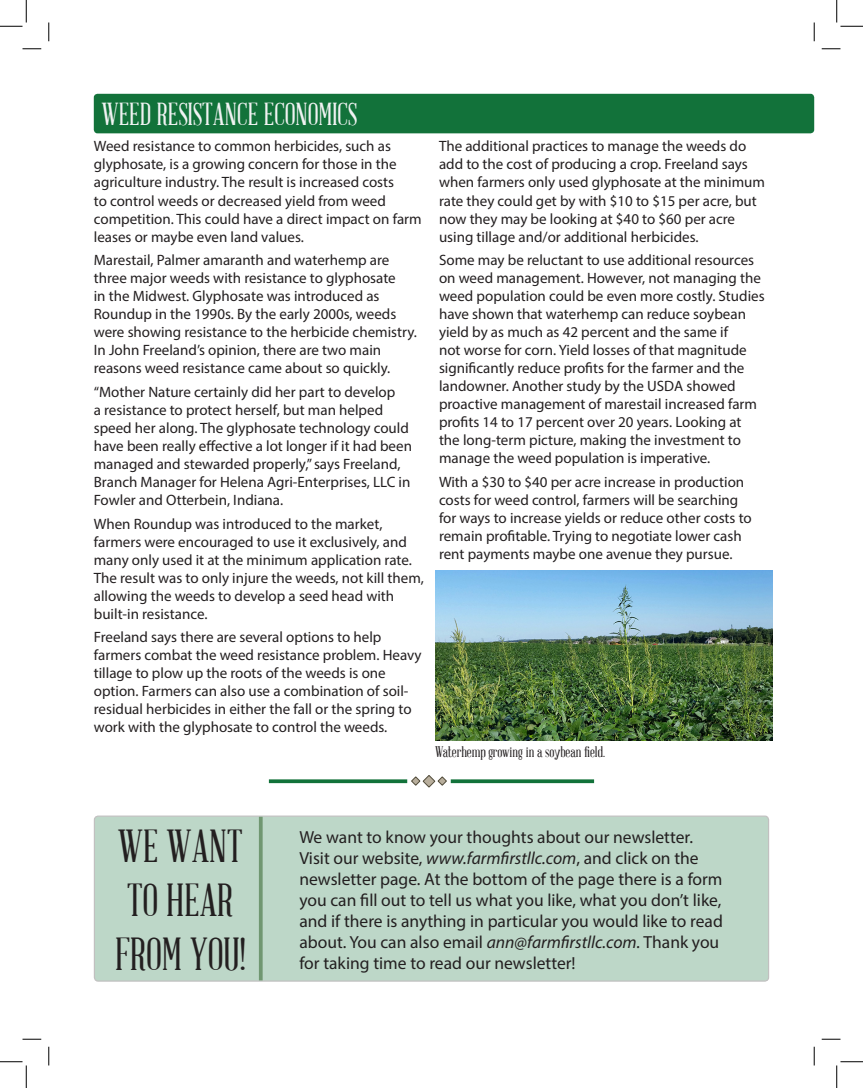
<style>
.page{position:relative;width:863px;height:1088px;background:#fff}
.page>*{position:absolute;margin:0;border:0;box-sizing:border-box;transform-origin:0 0}
.t1{font:45.25px/54.2px "Abraham Lincoln";color:#231f20}
.t2{font:31px "Abraham Lincoln";color:#f1f3f3}
.t3{font:17.5px/21px "Myriad Pro";color:#231f20}
.t4{font:15px/18px "Myriad Pro";color:#231f20}
.t5{font:15px "Abraham Lincoln";color:#231f20}
.s1{font-style:italic}
</style>
<div class="page">
<div style="left:94px;top:816px;width:674px;height:165px;background:#bdd7c8;border-radius:4px"></div>
<div style="left:94px;top:815px;width:675px;height:166px;border:1px solid #231f20;border-radius:4px"></div>
<hr style="left:259px;top:816px;width:3px;height:164px;background:#709771">
<div style="left:94px;top:94px;width:720px;height:39px;background:#12723a;border-radius:4px"></div>
<img style="left:435px;top:570px;width:337px;height:170px">
<svg style="left:269px;top:779px;width:138px;height:4px"></svg>
<svg style="left:411px;top:775px;width:36px;height:13px"></svg>
<svg style="left:450px;top:779px;width:144px;height:4px"></svg>
<svg style="left:22px;top:48px;width:19px;height:2px"></svg>
<svg style="left:821px;top:48px;width:19px;height:2px"></svg>
<svg style="left:22px;top:1038px;width:19px;height:2px"></svg>
<svg style="left:821px;top:1038px;width:19px;height:2px"></svg>
<svg style="left:48px;top:22px;width:2px;height:19px"></svg>
<svg style="left:48px;top:1046px;width:2px;height:19px"></svg>
<svg style="left:813px;top:22px;width:2px;height:19px"></svg>
<svg style="left:813px;top:1046px;width:2px;height:19px"></svg>
<svg style="left:0;top:0;width:27px;height:27px"></svg>
<svg style="left:0;top:1061px;width:27px;height:27px"></svg>
<svg style="left:836px;top:0;width:26px;height:27px"></svg>
<svg style="left:836px;top:1061px;width:26px;height:27px"></svg>
<p class="t2" style="left:101px;top:98px;width:257px">WEED RESISTANCE ECONOMICS</p>
<p class="t4" style="left:94px;top:137px;width:329px">Weed resistance to common herbicides, such as glyphosate, is a growing concern for those in the agriculture industry. The result is increased costs<br>to control weeds or decreased yield from weed competition. This could have a direct impact on farm leases or maybe even land values.</p>
<p class="t4" style="left:94px;top:251px;width:325px">Marestail, Palmer amaranth and waterhemp are three major weeds with resistance to glyphosate<br>in the Midwest. Glyphosate was introduced as Roundup in the 1990s. By the early 2000s, weeds were showing resistance to the herbicide chemistry.<br>In John Freeland’s opinion, there are two main reasons weed resistance came about so quickly.</p>
<p class="t4" style="left:94px;top:382px;width:320px">“Mother Nature certainly did her part to develop<br>a resistance to protect herself, but man helped speed her along. The glyphosate technology could have been really effective a lot longer if it had been managed and stewarded properly,” says Freeland, Branch Manager for Helena Agri-Enterprises, LLC in Fowler and Otterbein, Indiana.</p>
<p class="t4" style="left:94px;top:514px;width:331px">When Roundup was introduced to the market, farmers were encouraged to use it exclusively, and many only used it at the minimum application rate.<br>The result was to only injure the weeds, not kill them, allowing the weeds to develop a seed head with built-in resistance.</p>
<p class="t4" style="left:94px;top:628px;width:329px">Freeland says there are several options to help farmers combat the weed resistance problem. Heavy tillage to plow up the roots of the weeds is one option. Farmers can also use a combination of soil&shy;residual herbicides in either the fall or the spring to work with the glyphosate to control the weeds.</p>
<p class="t4" style="left:439px;top:137px;width:327px">The additional practices to manage the weeds do add to the cost of producing a crop. Freeland says when farmers only used glyphosate at the minimum rate they could get by with $10 to $15 per acre, but now they may be looking at $40 to $60 per acre using tillage and/or additional herbicides.</p>
<p class="t4" style="left:439px;top:251px;width:327px">Some may be reluctant to use additional resources on weed management. However, not managing the weed population could be even more costly. Studies have shown that waterhemp can reduce soybean yield by as much as 42 percent and the same if<br>not worse for corn. Yield losses of that magnitude significantly reduce profits for the farmer and the landowner. Another study by the USDA showed proactive management of marestail increased farm profits 14 to 17 percent over 20 years. Looking at the long-term picture, making the investment to manage the weed population is imperative.</p>
<p class="t4" style="left:439px;top:472px;width:314px">With a $30 to $40 per acre increase in production costs for weed control, farmers will be searching for ways to increase yields or reduce other costs to remain profitable. Trying to negotiate lower cash rent payments maybe one avenue they pursue.</p>
<p class="t5" style="left:435px;top:744px;width:171px">Waterhemp growing in a soybean field.</p>
<p class="t1" style="left:115px;top:820px;width:132px">WE WANT<br>TO HEAR<br>FROM YOU!</p>
<p class="t3" style="left:299px;top:826px;width:425px">We want to know your thoughts about our newsletter.<br>Visit our website, <span class="s1">www.farmfirstllc.com</span>, and click on the newsletter page. At the bottom of the page there is a form you can fill out to tell us what you like, what you don’t like, and if there is anything in particular you would like to read about. You can also email <span class="s1">ann@farmfirstllc.com.</span> Thank you for taking time to read our newsletter!</p>
</div>
